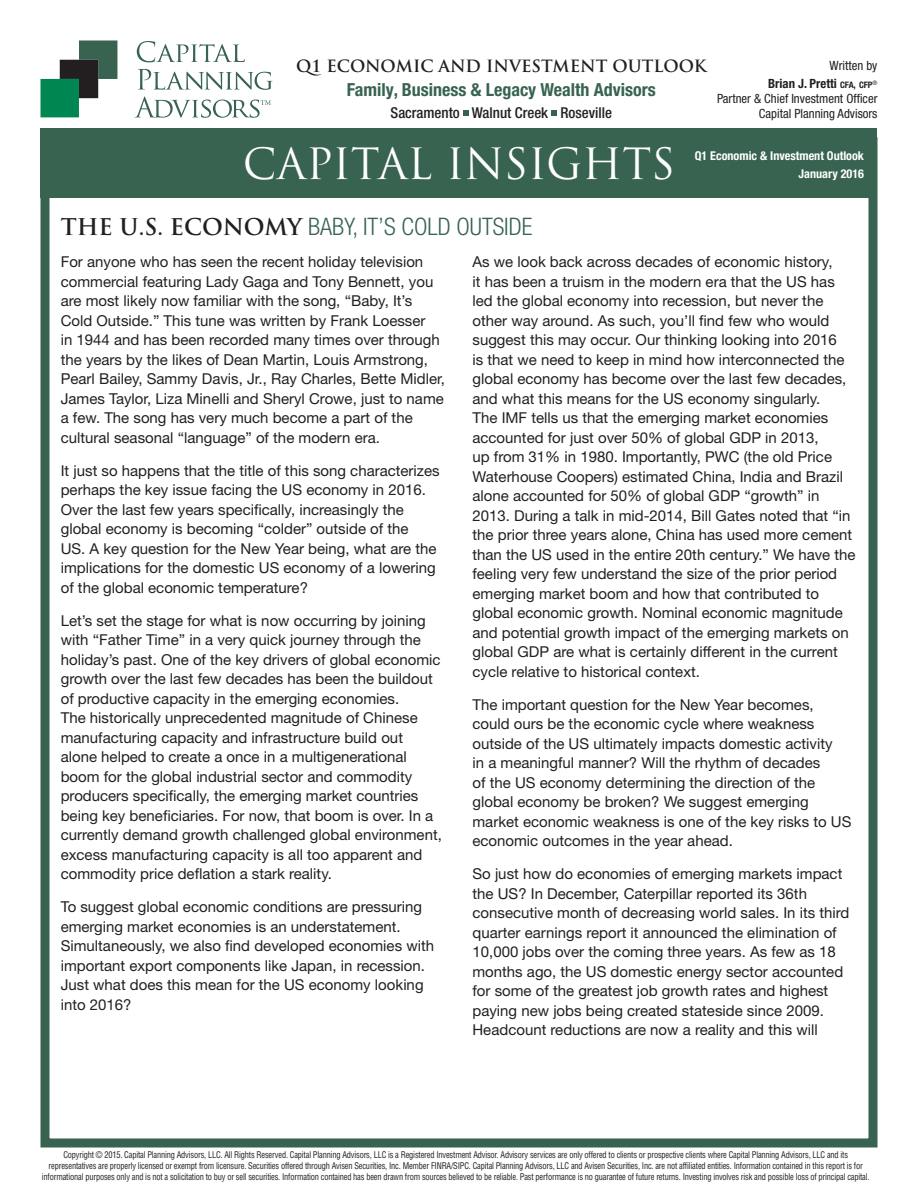
<style>
.page{position:relative;width:918px;height:1188px;background:#fff}
.page>*{position:absolute;margin:0;border:0;box-sizing:border-box;transform-origin:0 0}
.t1{font:42px "Trajan Pro";color:#fff}
.t2{font:300 condensed 24.15px "Helvetica Neue LT Pro";color:#376350}
.t3{font:700 condensed 18px "Helvetica Neue LT Pro";color:#376350}
.t4{font:700 16.5px "Trajan Pro";color:#231f20}
.t5{font:15px/19.5px "Helvetica Neue LT Pro";color:#231f20}
.t6{font:500 condensed 15px "Helvetica Neue LT Pro";color:#231f20}
.t7{font:condensed 12.75px/15px "Helvetica Neue LT Pro";color:#231f20;text-align:right}
.t8{font:700 condensed 12.75px "Helvetica Neue LT Pro";color:#231f20}
.t9{font:700 condensed 12.15px "Helvetica Neue LT Pro";color:#fff}
.t10{font:condensed 9px/10.8px "Helvetica LT Std";letter-spacing:-.02em;color:#231f20;text-align:center;scale:.93 1}
.s1{font-size:8.85px}
.s2{font-size:9.75px}
.s3{font-family:"Trajan Pro";font-weight:700;font-stretch:normal;font-size:22.5px;color:#231f20}
</style>
<div class="page">
<div style="left:40px;top:137px;width:838px;height:1011px;border:9px solid #376350"></div>
<div style="left:40px;top:129px;width:838px;height:69px;background:#376350"></div>
<svg style="left:464px;top:110px;width:5px;height:5px"></svg>
<svg style="left:552px;top:110px;width:5px;height:5px"></svg>
<svg style="left:137px;top:41px;width:108px;height:21px"></svg>
<svg style="left:40px;top:40px;width:77px;height:77px"></svg>
<svg style="left:138px;top:69px;width:134px;height:21px"></svg>
<svg style="left:135px;top:96px;width:136px;height:22px"></svg>
<p class="t4" style="left:296px;top:56px;width:412px">Q1 ECONOMIC AND INVESTMENT OUTLOOK</p>
<p class="t3" style="left:347px;top:78px;width:310px">Family, Business &amp; Legacy Wealth Advisors</p>
<p class="t6" style="left:391px;top:104px;width:223px">Sacramento Walnut Creek Roseville</p>
<p class="t7" style="left:830px;top:58px;width:49px">Written by</p>
<p class="t8" style="left:768px;top:76px;width:111px">Brian J. Pretti <span class="s1">CFA</span><span class="s2">,</span> <span class="s1">CFP</span><sup>®</sup></p>
<p class="t7" style="left:717px;top:91px;width:162px">Partner &amp; Chief Investment Officer<br>Capital Planning Advisors</p>
<p class="t1" style="left:243px;top:137px;width:434px">CAPITAL INSIGHTS</p>
<p class="t9" style="left:695px;top:148px;width:171px">Q1 Economic &amp; Investment Outlook</p>
<p class="t9" style="left:799px;top:167px;width:67px">January 2016</p>
<p class="t2" style="left:61px;top:213px;width:473px"><span class="s3">THE U.S. ECONOMY</span> BABY, IT’S COLD OUTSIDE</p>
<p class="t5" style="left:61px;top:252px;width:386px">For anyone who has seen the recent holiday television commercial featuring Lady Gaga and Tony Bennett, you are most likely now familiar with the song, “Baby, It’s Cold Outside.” This tune was written by Frank Loesser<br>in 1944 and has been recorded many times over through the years by the likes of Dean Martin, Louis Armstrong, Pearl Bailey, Sammy Davis, Jr., Ray Charles, Bette Midler, James Taylor, Liza Minelli and Sheryl Crowe, just to name a few. The song has very much become a part of the cultural seasonal “language” of the modern era.</p>
<p class="t5" style="left:61px;top:461px;width:380px">It just so happens that the title of this song characterizes perhaps the key issue facing the US economy in 2016.<br>Over the last few years specifically, increasingly the global economy is becoming “colder” outside of the<br>US. A key question for the New Year being, what are the implications for the domestic US economy of a lowering of the global economic temperature?</p>
<p class="t5" style="left:61px;top:611px;width:383px">Let’s set the stage for what is now occurring by joining with “Father Time” in a very quick journey through the holiday’s past. One of the key drivers of global economic growth over the last few decades has been the buildout of productive capacity in the emerging economies.<br>The historically unprecedented magnitude of Chinese manufacturing capacity and infrastructure build out alone helped to create a once in a multigenerational boom for the global industrial sector and commodity producers specifically, the emerging market countries being key beneficiaries. For now, that boom is over. In a currently demand growth challenged global environment, excess manufacturing capacity is all too apparent and commodity price deflation a stark reality.</p>
<p class="t5" style="left:61px;top:897px;width:375px">To suggest global economic conditions are pressuring emerging market economies is an understatement.<br>Simultaneously, we also find developed economies with important export components like Japan, in recession.<br>Just what does this mean for the US economy looking into 2016?</p>
<p class="t5" style="left:472px;top:252px;width:385px">As we look back across decades of economic history,<br>it has been a truism in the modern era that the US has led the global economy into recession, but never the other way around. As such, you’ll find few who would suggest this may occur. Our thinking looking into 2016<br>is that we need to keep in mind how interconnected the global economy has become over the last few decades, and what this means for the US economy singularly.<br>The IMF tells us that the emerging market economies accounted for just over 50% of global GDP in 2013,<br>up from 31% in 1980. Importantly, PWC (the old Price Waterhouse Coopers) estimated China, India and Brazil alone accounted for 50% of global GDP “growth” in 2013. During a talk in mid-2014, Bill Gates noted that “in the prior three years alone, China has used more cement than the US used in the entire 20th century.” We have the feeling very few understand the size of the prior period emerging market boom and how that contributed to global economic growth. Nominal economic magnitude and potential growth impact of the emerging markets on global GDP are what is certainly different in the current cycle relative to historical context.</p>
<p class="t5" style="left:472px;top:695px;width:380px">The important question for the New Year becomes, could ours be the economic cycle where weakness outside of the US ultimately impacts domestic activity<br>in a meaningful manner? Will the rhythm of decades<br>of the US economy determining the direction of the global economy be broken? We suggest emerging market economic weakness is one of the key risks to US economic outcomes in the year ahead.</p>
<p class="t5" style="left:472px;top:864px;width:379px">So just how do economies of emerging markets impact the US? In December, Caterpillar reported its 36th consecutive month of decreasing world sales. In its third quarter earnings report it announced the elimination of 10,000 jobs over the coming three years. As few as 18 months ago, the US domestic energy sector accounted for some of the greatest job growth rates and highest paying new jobs being created stateside since 2009.<br>Headcount reductions are now a reality and this will</p>
<p class="t10" style="left:42px;top:1150px;width:892px">Copyright © 2015. Capital Planning Advisors, LLC. All Rights Reserved. Capital Planning Advisors, LLC is a Registered Investment Advisor. Advisory services are only offered to clients or prospective clients where Capital Planning Advisors, LLC and its representatives are properly licensed or exempt from licensure. Securities offered through Avisen Securities, Inc. Member FINRA/SIPC. Capital Planning Advisors, LLC and Avisen Securities, Inc. are not affiliated entities. Information contained in this report is for informational purposes only and is not a solicitation to buy or sell securities. Information contained has been drawn from sources believed to be reliable. Past performance is no guarantee of future returns. Investing involves risk and possible loss of principal capital.</p>
</div>
